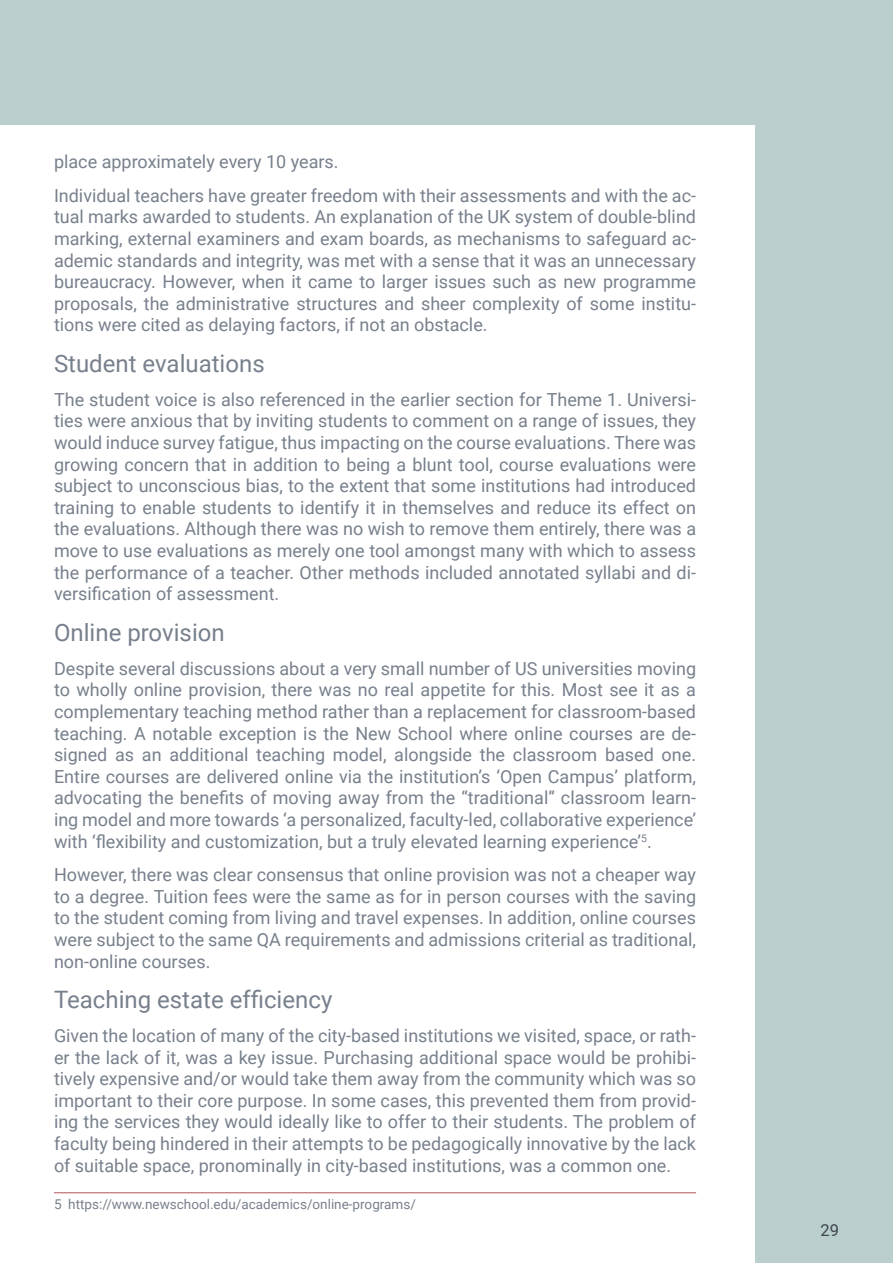
<style>
.page{position:relative;width:893px;height:1263px;background:#b9cecd}
.page>*{position:absolute;margin:0;border:0;box-sizing:border-box;transform-origin:0 0}
.Footnote_text{font:24px "Roboto";color:#77808c}
.Footnote_text-2{font:18px/21.6px "Roboto";color:#77808c;text-align:justify}
.t1{font:16.5px "Roboto";color:#40444e}
.Footnote_text-3{font:13.5px "Roboto";color:#77808c}
</style>
<div class="page">
<div style="left:0;top:125px;width:755px;height:1138px;background:#fff"></div>
<hr style="left:54px;top:1192px;width:642px;height:1px;background:#b2545b">
<p class="Footnote_text-2" style="left:54px;top:150px;width:286px">place approximately every 10 years.</p>
<p class="Footnote_text-2" style="left:54px;top:184px;width:644px">Individual teachers have greater freedom with their assessments and with the ac&shy;tual marks awarded to students. An explanation of the UK system of double-blind marking, external examiners and exam boards, as mechanisms to safeguard ac&shy;ademic standards and integrity, was met with a sense that it was an unnecessary bureaucracy. However, when it came to larger issues such as new programme proposals, the administrative structures and sheer complexity of some institu&shy;tions were cited as delaying factors, if not an obstacle.</p>
<p class="Footnote_text" style="left:54px;top:347px;width:212px">Student evaluations</p>
<p class="Footnote_text-2" style="left:54px;top:388px;width:644px">The student voice is also referenced in the earlier section for Theme 1. Universi&shy;ties were anxious that by inviting students to comment on a range of issues, they would induce survey fatigue, thus impacting on the course evaluations. There was growing concern that in addition to being a blunt tool, course evaluations were subject to unconscious bias, to the extent that some institutions had introduced training to enable students to identify it in themselves and reduce its effect on the evaluations. Although there was no wish to remove them entirely, there was a move to use evaluations as merely one tool amongst many with which to assess the performance of a teacher. Other methods included annotated syllabi and di&shy;versification of assessment.</p>
<p class="Footnote_text" style="left:54px;top:616px;width:172px">Online provision</p>
<p class="Footnote_text-2" style="left:54px;top:657px;width:644px">Despite several discussions about a very small number of US universities moving to wholly online provision, there was no real appetite for this. Most see it as a complementary teaching method rather than a replacement for classroom-based teaching. A notable exception is the New School where online courses are de&shy;signed as an additional teaching model, alongside the classroom based one.<br>Entire courses are delivered online via the institution’s ‘Open Campus’ platform, advocating the benefits of moving away from the “traditional” classroom learn&shy;ing model and more towards ‘a personalized, faculty-led, collaborative experience’ with ‘flexibility and customization, but a truly elevated learning experience’<sup>5</sup>.</p>
<p class="Footnote_text-2" style="left:54px;top:863px;width:644px">However, there was clear consensus that online provision was not a cheaper way to a degree. Tuition fees were the same as for in person courses with the saving to the student coming from living and travel expenses. In addition, online courses were subject to the same QA requirements and admissions criterial as traditional, non-online courses.</p>
<p class="Footnote_text" style="left:54px;top:983px;width:280px">Teaching estate efficiency</p>
<p class="Footnote_text-2" style="left:54px;top:1024px;width:644px">Given the location of many of the city-based institutions we visited, space, or rath&shy;er the lack of it, was a key issue. Purchasing additional space would be prohibi&shy;tively expensive and/or would take them away from the community which was so important to their core purpose. In some cases, this prevented them from provid&shy;ing the services they would ideally like to offer to their students. The problem of faculty being hindered in their attempts to be pedagogically innovative by the lack of suitable space, pronominally in city-based institutions, was a common one.</p>
<p class="Footnote_text-3" style="left:54px;top:1195px;width:363px">5 https://www.newschool.edu/academics/online-programs/</p>
<p class="t1" style="left:820px;top:1218px;width:20px">29</p>
</div>
